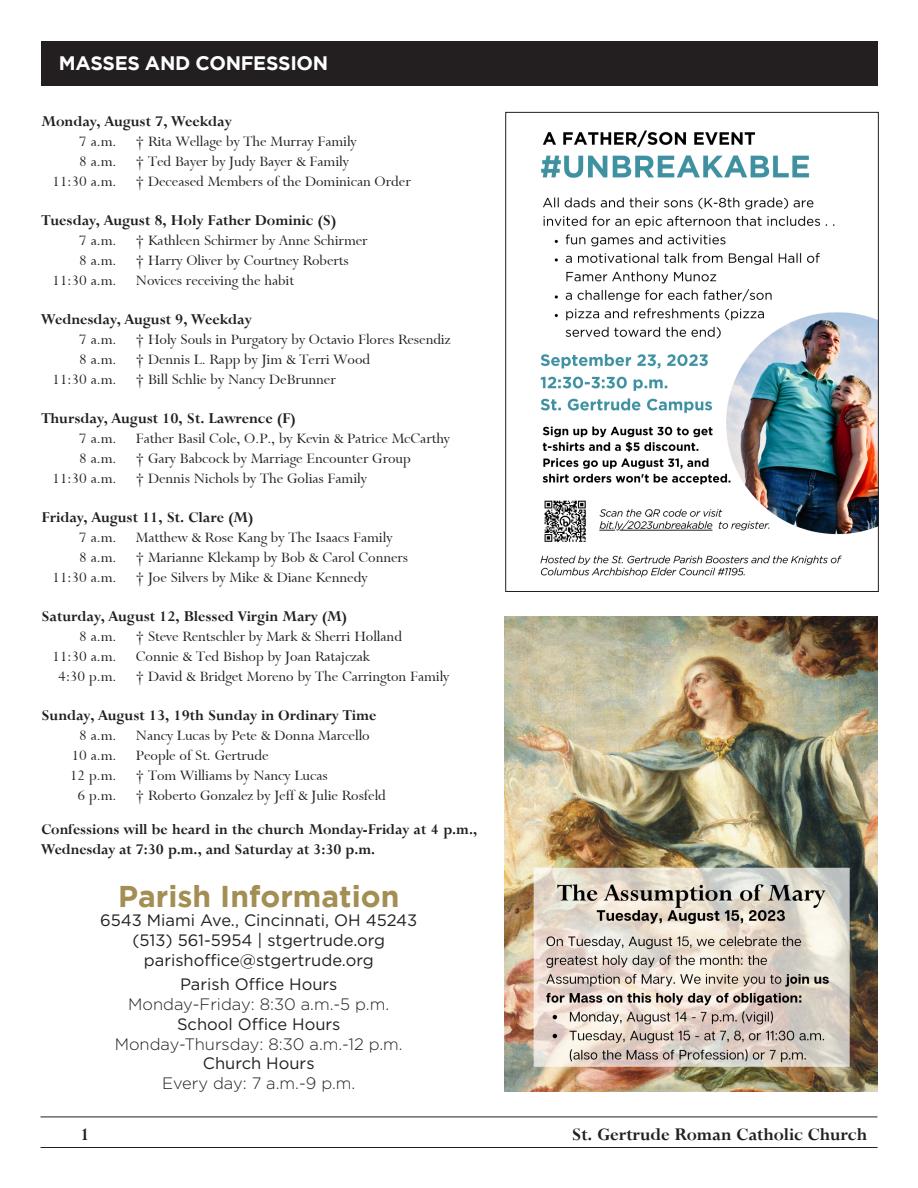
<style>
.page{position:relative;width:918px;height:1188px;background:#fff}
.page>*{position:absolute;margin:0;border:0;box-sizing:border-box;transform-origin:0 0}
.t1{font:700 30px "Gotham";color:#a38f54}
.t2{font:19.5px "Bronte Bold SWFTE";color:#231f20}
.t3{font:700 19.5px "Gotham";letter-spacing:-.015em;color:#fff}
.t4{font:16.5px "Bronte Regular SWFTE";color:#231f20}
.t5{font:16.5px/19.8px "Bronte Bold SWFTE";color:#231f20}
.t6{font:16.5px "Gotham";color:#231f20}
.t7{font:300 16.5px "Gotham";color:#231f20}
</style>
<div class="page">
<hr style="left:40px;top:1147px;width:838px;height:1px;background:#231f20">
<hr style="left:40px;top:1117px;width:838px;height:1px;background:#231f20">
<img style="left:540px;top:130px;width:337px;height:447px">
<div style="left:41px;top:41px;width:837px;height:45px;background:#231f20"></div>
<img style="left:505px;top:616px;width:373px;height:476px">
<p class="t3" style="left:59px;top:52px;width:271px">MASSES AND CONFESSION</p>
<p class="t5" style="left:41px;top:112px;width:192px">Monday, August 7, Weekday</p>
<p class="t4" style="left:79px;top:132px;width:279px">7 a.m. † Rita Wellage by The Murray Family</p>
<p class="t4" style="left:79px;top:152px;width:271px">8 a.m. † Ted Bayer by Judy Bayer &amp; Family</p>
<p class="t4" style="left:52px;top:172px;width:360px">11:30 a.m. † Deceased Members of the Dominican Order</p>
<p class="t5" style="left:41px;top:211px;width:297px">Tuesday, August 8, Holy Father Dominic (S)</p>
<p class="t4" style="left:79px;top:231px;width:290px">7 a.m. † Kathleen Schirmer by Anne Schirmer</p>
<p class="t4" style="left:79px;top:251px;width:271px">8 a.m. † Harry Oliver by Courtney Roberts</p>
<p class="t4" style="left:52px;top:271px;width:243px">11:30 a.m. Novices receiving the habit</p>
<p class="t5" style="left:41px;top:310px;width:212px">Wednesday, August 9, Weekday</p>
<p class="t4" style="left:79px;top:330px;width:373px">7 a.m. † Holy Souls in Purgatory by Octavio Flores Resendiz</p>
<p class="t4" style="left:79px;top:350px;width:292px">8 a.m. † Dennis L. Rapp by Jim &amp; Terri Wood</p>
<p class="t4" style="left:52px;top:370px;width:285px">11:30 a.m. † Bill Schlie by Nancy DeBrunner</p>
<p class="t5" style="left:41px;top:409px;width:256px">Thursday, August 10, St. Lawrence (F)</p>
<p class="t4" style="left:79px;top:429px;width:372px">7 a.m. Father Basil Cole, O.P., by Kevin &amp; Patrice McCarthy</p>
<p class="t4" style="left:79px;top:449px;width:333px">8 a.m. † Gary Babcock by Marriage Encounter Group</p>
<p class="t4" style="left:52px;top:469px;width:316px">11:30 a.m. † Dennis Nichols by The Golias Family</p>
<p class="t5" style="left:41px;top:508px;width:214px">Friday, August 11, St. Clare (M)</p>
<p class="t4" style="left:79px;top:528px;width:315px">7 a.m. Matthew &amp; Rose Kang by The Isaacs Family</p>
<p class="t4" style="left:79px;top:548px;width:330px">8 a.m. † Marianne Klekamp by Bob &amp; Carol Conners</p>
<p class="t4" style="left:52px;top:568px;width:317px">11:30 a.m. † Joe Silvers by Mike &amp; Diane Kennedy</p>
<p class="t5" style="left:41px;top:607px;width:307px">Saturday, August 12, Blessed Virgin Mary (M)</p>
<p class="t4" style="left:79px;top:627px;width:324px">8 a.m. † Steve Rentschler by Mark &amp; Sherri Holland</p>
<p class="t4" style="left:52px;top:647px;width:319px">11:30 a.m. Connie &amp; Ted Bishop by Joan Ratajczak</p>
<p class="t4" style="left:58px;top:667px;width:393px">4:30 p.m. † David &amp; Bridget Moreno by The Carrington Family</p>
<p class="t5" style="left:41px;top:706px;width:337px">Sunday, August 13, 19th Sunday in Ordinary Time</p>
<p class="t4" style="left:79px;top:726px;width:292px">8 a.m. Nancy Lucas by Pete &amp; Donna Marcello</p>
<p class="t4" style="left:72px;top:746px;width:199px">10 a.m. People of St. Gertrude</p>
<p class="t4" style="left:70px;top:766px;width:259px">12 p.m. † Tom Williams by Nancy Lucas</p>
<p class="t4" style="left:78px;top:786px;width:310px">6 p.m. † Roberto Gonzalez by Jeff &amp; Julie Rosfeld</p>
<p class="t5" style="left:41px;top:820px;width:437px">Confessions will be heard in the church Monday-Friday at 4 p.m.,<br>Wednesday at 7:30 p.m., and Saturday at 3:30 p.m.</p>
<p class="t1" style="left:118px;top:879px;width:283px">Parish Information</p>
<p class="t6" style="left:100px;top:910px;width:319px">6543 Miami Ave., Cincinnati, OH 45243</p>
<p class="t6" style="left:132px;top:930px;width:254px">(513) 561-5954 | stgertrude.org</p>
<p class="t6" style="left:144px;top:950px;width:231px">parishoffice@stgertrude.org</p>
<p class="t6" style="left:180px;top:974px;width:159px">Parish Office Hours</p>
<p class="t7" style="left:128px;top:995px;width:262px">Monday-Friday: 8:30 a.m.-5 p.m.</p>
<p class="t6" style="left:177px;top:1013px;width:165px">School Office Hours</p>
<p class="t7" style="left:115px;top:1035px;width:290px">Monday-Thursday: 8:30 a.m.-12 p.m.</p>
<p class="t6" style="left:203px;top:1053px;width:113px">Church Hours</p>
<p class="t7" style="left:162px;top:1074px;width:195px">Every day: 7 a.m.-9 p.m.</p>
<p class="t2" style="left:80px;top:1123px;width:11px">1</p>
<p class="t2" style="left:572px;top:1123px;width:297px">St. Gertrude Roman Catholic Church</p>
</div>
